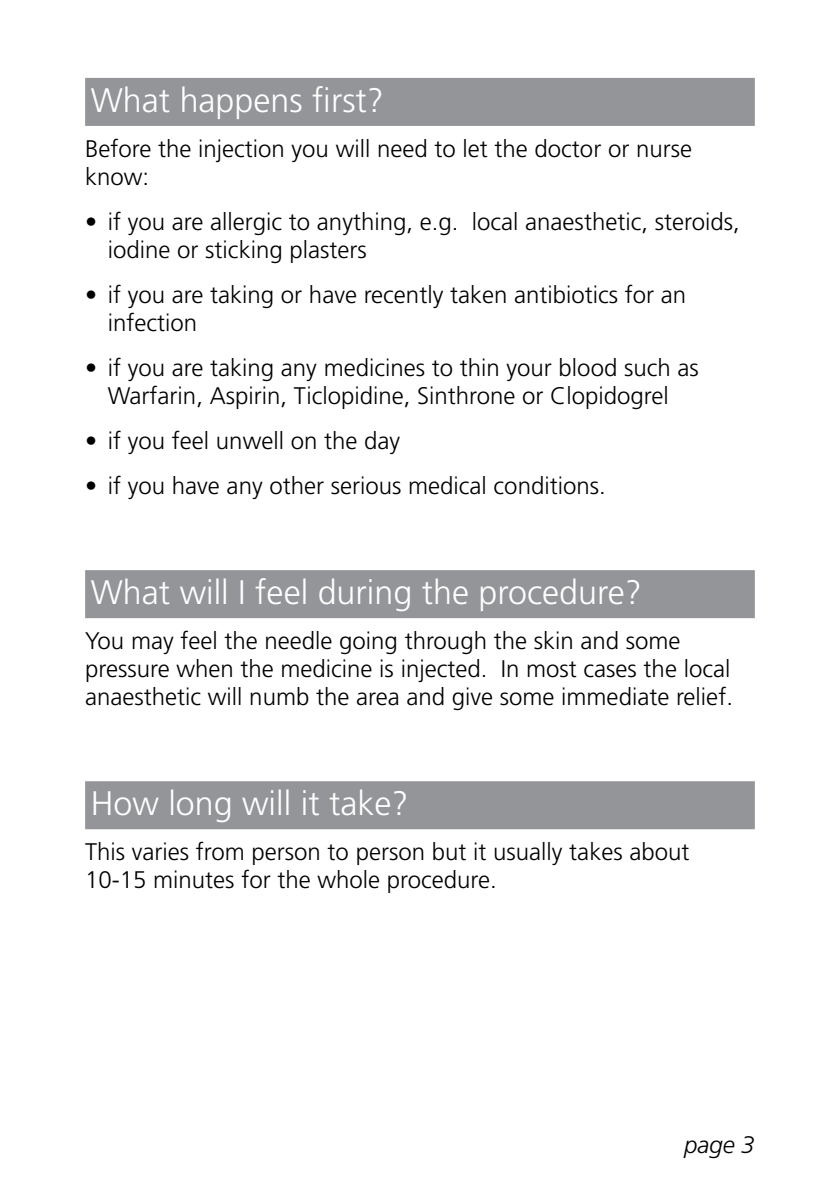
<style>
.page{position:relative;width:840px;height:1191px;background:#fff}
.page>*{position:absolute;margin:0;border:0;box-sizing:border-box;transform-origin:0 0}
.t1{font:300 34px "Frutiger";color:#fff}
.t2{font:300 24px/28px "Frutiger";color:#000}
.t3{font:italic 300 24px "Frutiger";color:#000}
</style>
<div class="page">
<div style="left:85px;top:78px;width:669px;height:48px;background:#939598"></div>
<div style="left:85px;top:570px;width:669px;height:48px;background:#939598"></div>
<div style="left:85px;top:781px;width:669px;height:48px;background:#939598"></div>
<h1 class="t1" style="left:91px;top:81px;width:294px">What happens first?</h1>
<p class="t2" style="left:85px;top:134px;width:608px">Before the injection you will need to let the doctor or nurse know:</p>
<p class="t2" style="left:108px;top:207px;width:633px;text-indent:-23px">• if you are allergic to anything, e.g. local anaesthetic, steroids, iodine or sticking plasters</p>
<p class="t2" style="left:108px;top:280px;width:579px;text-indent:-23px">• if you are taking or have recently taken antibiotics for an infection</p>
<p class="t2" style="left:85px;top:353px;width:615px;text-align:center">• if you are taking any medicines to thin your blood such as<br>Warfarin, Aspirin, Ticlopidine, Sinthrone or Clopidogrel</p>
<p class="t2" style="left:85px;top:426px;width:316px">• if you feel unwell on the day</p>
<p class="t2" style="left:85px;top:471px;width:522px">• if you have any other serious medical conditions.</p>
<h1 class="t1" style="left:91px;top:573px;width:552px">What will I feel during the procedure?</h1>
<p class="t2" style="left:85px;top:626px;width:649px">You may feel the needle going through the skin and some pressure when the medicine is injected. In most cases the local anaesthetic will numb the area and give some immediate relief.</p>
<h1 class="t1" style="left:91px;top:784px;width:319px">How long will it take?</h1>
<p class="t2" style="left:85px;top:837px;width:605px">This varies from person to person but it usually takes about<br>10-15 minutes for the whole procedure.</p>
<p class="t3" style="left:683px;top:1131px;width:72px">page 3</p>
</div>
